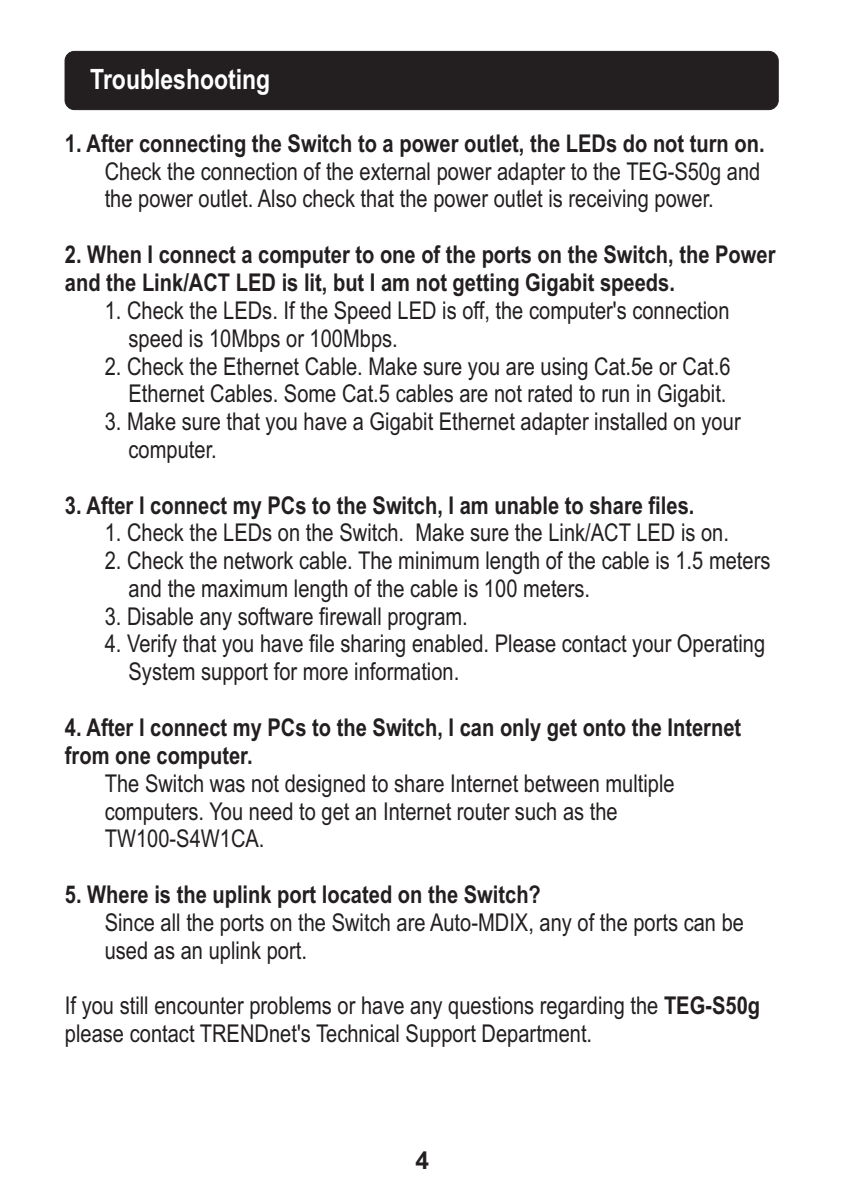
<style>
.page{position:relative;width:844px;height:1191px;background:#fff}
.page>*{position:absolute;margin:0;border:0;box-sizing:border-box;transform-origin:0 0}
.t1{font:700 28px "Arial Narrow";color:#fff}
.t2{font:24.5px/27.7px "Arial Narrow";color:#231f20}
.t3{font:700 24.5px/28px "Arial Narrow";color:#231f20}
.t4{font:700 24.5px "Arial";color:#231f20}
.s1{font-weight:700}
</style>
<div class="page">
<div style="left:65px;top:51px;width:713px;height:59px;background:#231f20;border-radius:9px"></div>
<div style="left:65px;top:51px;width:713px;height:59px;border:1px solid #231f20;border-radius:9px"></div>
<p class="t1" style="left:90px;top:69px;width:181px">Troubleshooting</p>
<p class="t3" style="left:65px;top:132px;width:701px">1. After connecting the Switch to a power outlet, the LEDs do not turn on.</p>
<p class="t2" style="left:105px;top:159px;width:657px">Check the connection of the external power adapter to the TEG-S50g and the power outlet. Also check that the power outlet is receiving power.</p>
<p class="t3" style="left:65px;top:243px;width:712px">2. When I connect a computer to one of the ports on the Switch, the Power and the Link/ACT LED is lit, but I am not getting Gigabit speeds.</p>
<p class="t2" style="left:128px;top:299px;width:602px;text-indent:-24px">1. Check the LEDs. If the Speed LED is off, the computer's connection speed is 10Mbps or 100Mbps.</p>
<p class="t2" style="left:105px;top:354px;width:627px;text-align:right">2. Check the Ethernet Cable. Make sure you are using Cat.5e or Cat.6<br>Ethernet Cables. Some Cat.5 cables are not rated to run in Gigabit.</p>
<p class="t2" style="left:128px;top:410px;width:613px;text-indent:-24px">3. Make sure that you have a Gigabit Ethernet adapter installed on your computer.</p>
<p class="t3" style="left:65px;top:493px;width:630px">3. After I connect my PCs to the Switch, I am unable to share files.</p>
<p class="t2" style="left:105px;top:521px;width:625px">1. Check the LEDs on the Switch. Make sure the Link/ACT LED is on.</p>
<p class="t2" style="left:128px;top:549px;width:643px;text-indent:-24px">2. Check the network cable. The minimum length of the cable is 1.5 meters and the maximum length of the cable is 100 meters.</p>
<p class="t2" style="left:105px;top:604px;width:364px">3. Disable any software firewall program.</p>
<p class="t2" style="left:128px;top:632px;width:638px;text-indent:-24px">4. Verify that you have file sharing enabled. Please contact your Operating<br>System support for more information.</p>
<p class="t3" style="left:65px;top:715px;width:677px">4. After I connect my PCs to the Switch, I can only get onto the Internet from one computer.</p>
<p class="t2" style="left:105px;top:771px;width:571px">The Switch was not designed to share Internet between multiple computers. You need to get an Internet router such as the<br>TW100-S4W1CA.</p>
<p class="t3" style="left:65px;top:882px;width:477px">5. Where is the uplink port located on the Switch?</p>
<p class="t2" style="left:105px;top:910px;width:640px">Since all the ports on the Switch are Auto-MDIX, any of the ports can be used as an uplink port.</p>
<p class="t2" style="left:65px;top:994px;width:696px">If you still encounter problems or have any questions regarding the <span class="s1">TEG-S50g </span>please contact TRENDnet's Technical Support Department.</p>
<p class="t4" style="left:415px;top:1151px;width:15px">4</p>
</div>
